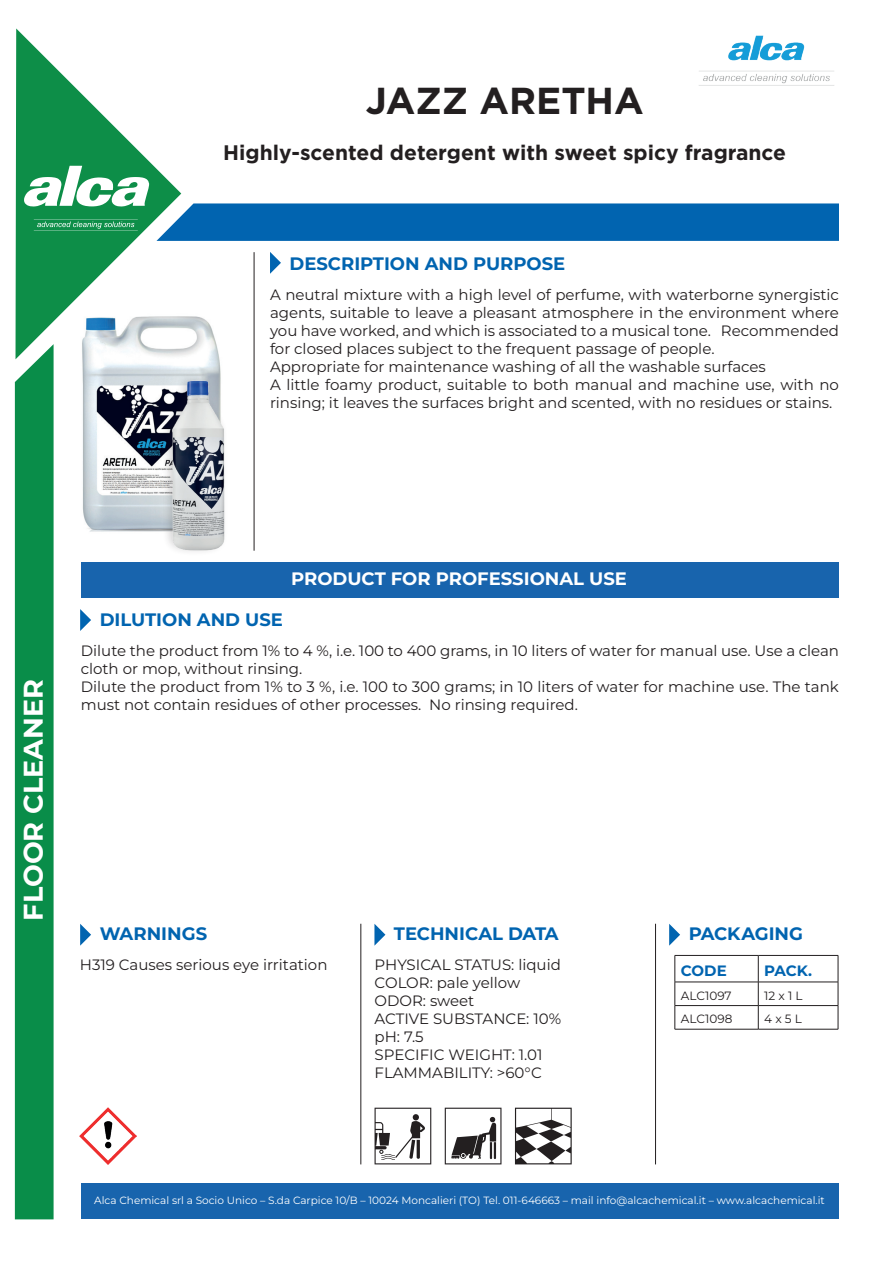
<style>
.page{position:relative;width:893px;height:1263px;background:#fff}
.page>*{position:absolute;margin:0;border:0;box-sizing:border-box;transform-origin:0 0}
.t1{font:700 37.5px "Gotham";color:#231f20}
.t2{font:700 27px "Montserrat";color:#fff}
.t3{font:700 21px "Gotham";color:#231f20}
.t4{font:700 18px "Montserrat";color:#0164b0}
.t5{font:700 18px "Montserrat";color:#fff}
.t6{font:15px/18px "Montserrat";color:#231f20}
.t7{font:700 15px "Montserrat";letter-spacing:-.005em;color:#0164b0}
.t8{font:12px "Montserrat";color:#231f20}
.t9{font:10.5px "Montserrat";color:#fff}
</style>
<div class="page">
<img style="left:699px;top:35px;width:135px;height:51px">
<img style="left:82px;top:316px;width:139px;height:216px">
<div style="left:161px;top:371px;width:67px;height:186px;background:#231f20;opacity:.2"></div>
<img style="left:170px;top:381px;width:57px;height:170px">
<hr style="left:254px;top:252px;width:1px;height:299px;background:#231f20">
<svg style="left:270px;top:252px;width:11px;height:22px"></svg>
<svg style="left:80px;top:609px;width:11px;height:22px"></svg>
<svg style="left:16px;top:28px;width:165px;height:331px"></svg>
<svg style="left:24px;top:166px;width:125px;height:41px"></svg>
<svg style="left:34px;top:219px;width:104px;height:12px"></svg>
<svg style="left:156px;top:203px;width:683px;height:38px;background:#0a69b2"></svg>
<div style="left:15px;top:344px;width:39px;height:875px;background:#098d49"></div>
<div style="left:81px;top:561px;width:757px;height:36px;background:#1864ad"></div>
<div style="left:81px;top:1183px;width:757px;height:36px;background:#1864ad"></div>
<svg style="left:80px;top:924px;width:11px;height:22px"></svg>
<svg style="left:374px;top:924px;width:11px;height:22px"></svg>
<svg style="left:669px;top:924px;width:11px;height:22px"></svg>
<hr style="left:361px;top:924px;width:1px;height:240px;background:#231f20">
<hr style="left:655px;top:924px;width:1px;height:240px;background:#231f20">
<hr style="left:675px;top:955px;width:83px;height:1px;background:#231f20">
<hr style="left:758px;top:955px;width:80px;height:1px;background:#231f20">
<hr style="left:675px;top:982px;width:83px;height:1px;background:#231f20">
<hr style="left:758px;top:982px;width:80px;height:1px;background:#231f20">
<hr style="left:675px;top:1005px;width:83px;height:1px;background:#231f20">
<svg style="left:675px;top:956px;width:1px;height:73px"></svg>
<hr style="left:758px;top:1005px;width:80px;height:1px;background:#231f20">
<svg style="left:758px;top:956px;width:1px;height:73px"></svg>
<svg style="left:838px;top:956px;width:1px;height:73px"></svg>
<hr style="left:675px;top:1029px;width:83px;height:1px;background:#231f20">
<hr style="left:758px;top:1029px;width:80px;height:1px;background:#231f20">
<svg style="left:375px;top:1108px;width:56px;height:56px"></svg>
<img style="left:80px;top:1108px;width:57px;height:56px">
<svg style="left:445px;top:1108px;width:56px;height:56px"></svg>
<svg style="left:515px;top:1108px;width:57px;height:56px"></svg>
<h1 class="t1" style="left:366px;top:79px;width:280px">JAZZ ARETHA</h1>
<h3 class="t3" style="left:223px;top:140px;width:564px">Highly-scented detergent with sweet spicy fragrance</h3>
<p class="t4" style="left:290px;top:251px;width:277px">DESCRIPTION AND PURPOSE</p>
<p class="t6" style="left:270px;top:286px;width:570px">A neutral mixture with a high level of perfume, with waterborne synergistic agents, suitable to leave a pleasant atmosphere in the environment where you have worked, and which is associated to a musical tone. Recommended for closed places subject to the frequent passage of people.<br>Appropriate for maintenance washing of all the washable surfaces<br>A little foamy product, suitable to both manual and machine use, with no rinsing; it leaves the surfaces bright and scented, with no residues or stains.</p>
<h2 class="t2" style="left:15px;top:920px;width:242px;rotate:-90deg">FLOOR CLEANER</h2>
<p class="t5" style="left:291px;top:567px;width:337px">PRODUCT FOR PROFESSIONAL USE</p>
<p class="t4" style="left:100px;top:607px;width:185px">DILUTION AND USE</p>
<p class="t6" style="left:81px;top:641px;width:760px">Dilute the product from 1% to 4 %, i.e. 100 to 400 grams, in 10 liters of water for manual use. Use a clean cloth or mop, without rinsing.<br>Dilute the product from 1% to 3 %, i.e. 100 to 300 grams; in 10 liters of water for machine use. The tank must not contain residues of other processes. No rinsing required.</p>
<p class="t4" style="left:100px;top:922px;width:109px">WARNINGS</p>
<p class="t4" style="left:394px;top:922px;width:166px">TECHNICAL DATA</p>
<p class="t4" style="left:689px;top:922px;width:116px">PACKAGING</p>
<p class="t6" style="left:80px;top:955px;width:249px">H319 Causes serious eye irritation</p>
<p class="t6" style="left:375px;top:955px;width:188px">PHYSICAL STATUS: liquid<br>COLOR: pale yellow<br>ODOR: sweet<br>ACTIVE SUBSTANCE: 10% pH: 7.5<br>SPECIFIC WEIGHT: 1.01<br>FLAMMABILITY: &gt;60°C</p>
<p class="t7" style="left:681px;top:961px;width:47px">CODE</p>
<p class="t7" style="left:764px;top:961px;width:49px">PACK.</p>
<p class="t8" style="left:681px;top:987px;width:52px">ALC1097</p>
<p class="t8" style="left:764px;top:987px;width:40px">12 x 1 L</p>
<p class="t8" style="left:681px;top:1011px;width:53px">ALC1098</p>
<p class="t8" style="left:764px;top:1011px;width:39px">4 x 5 L</p>
<p class="t9" style="left:94px;top:1193px;width:732px">Alca Chemical srl a Socio Unico – S.da Carpice 10/B – 10024 Moncalieri (TO) Tel. 011-646663 – mail info@alcachemical.it – www.alcachemical.it</p>
</div>
